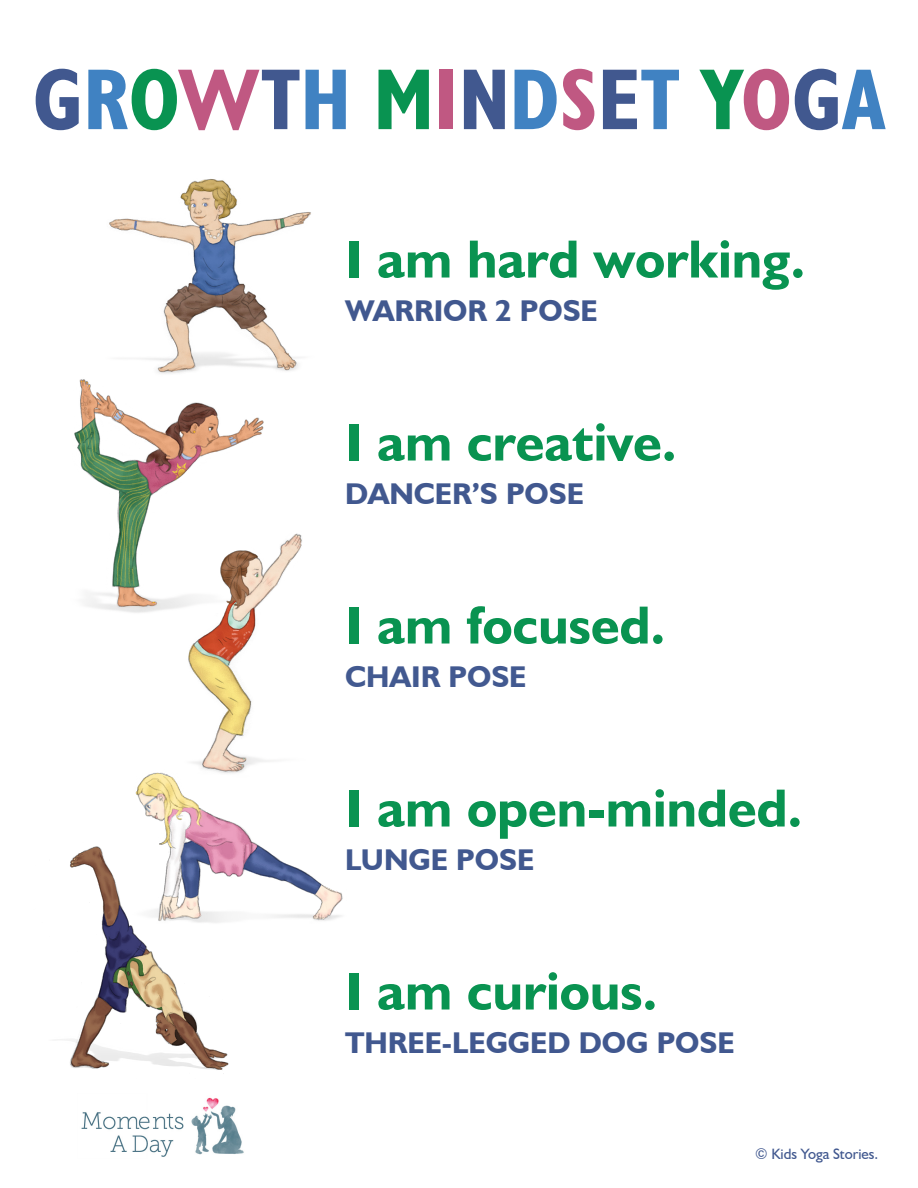
<style>
.page{position:relative;width:918px;height:1188px;background:#fff}
.page>*{position:absolute;margin:0;border:0;box-sizing:border-box;transform-origin:0 0}
.t1{font:700 condensed 87px "Humanist 521 BT";color:#41588f}
.t2{font:700 54px "Humanist 521 BT";color:#099351}
.t3{font:700 30px "Humanist 521 BT";color:#41588f}
.t4{font:700 30px "Humanist 521 BT";color:#425990}
.t5{font:15px "Humanist 521 BT";color:#41588f}
.s1{color:#4082c2}
.s2{color:#099351}
.s3{color:#c05882}
</style>
<div class="page">
<img style="left:109px;top:179px;width:202px;height:192px">
<img style="left:74px;top:371px;width:190px;height:242px">
<img style="left:165px;top:525px;width:137px;height:241px">
<img style="left:135px;top:766px;width:208px;height:155px">
<img style="left:60px;top:841px;width:177px;height:233px">
<img style="left:81px;top:1097px;width:163px;height:60px">
<p class="t1" style="left:33px;top:45px;width:854px">G<span class="s1">R</span><span class="s2">O</span><span class="s3">W</span>T<span class="s1">H</span> <span class="s2">M</span><span class="s3">I</span>N<span class="s1">D</span><span class="s3">S</span>E<span class="s1">T</span> <span class="s2">Y</span><span class="s3">O</span>G<span class="s1">A</span></p>
<p class="t2" style="left:345px;top:226px;width:462px">I am hard working.</p>
<p class="t3" style="left:345px;top:292px;width:254px">WARRIOR 2 POSE</p>
<p class="t2" style="left:345px;top:409px;width:333px">I am creative.</p>
<p class="t3" style="left:345px;top:475px;width:240px">DANCER’S POSE</p>
<p class="t2" style="left:345px;top:592px;width:322px">I am focused.</p>
<p class="t4" style="left:345px;top:658px;width:183px">CHAIR POSE</p>
<p class="t2" style="left:345px;top:775px;width:459px">I am open-minded.</p>
<p class="t3" style="left:345px;top:841px;width:191px">LUNGE POSE</p>
<p class="t2" style="left:345px;top:958px;width:314px">I am curious.</p>
<p class="t3" style="left:345px;top:1024px;width:391px">THREE-LEGGED DOG POSE</p>
<p class="t5" style="left:755px;top:1145px;width:125px">© Kids Yoga Stories.</p>
</div>
